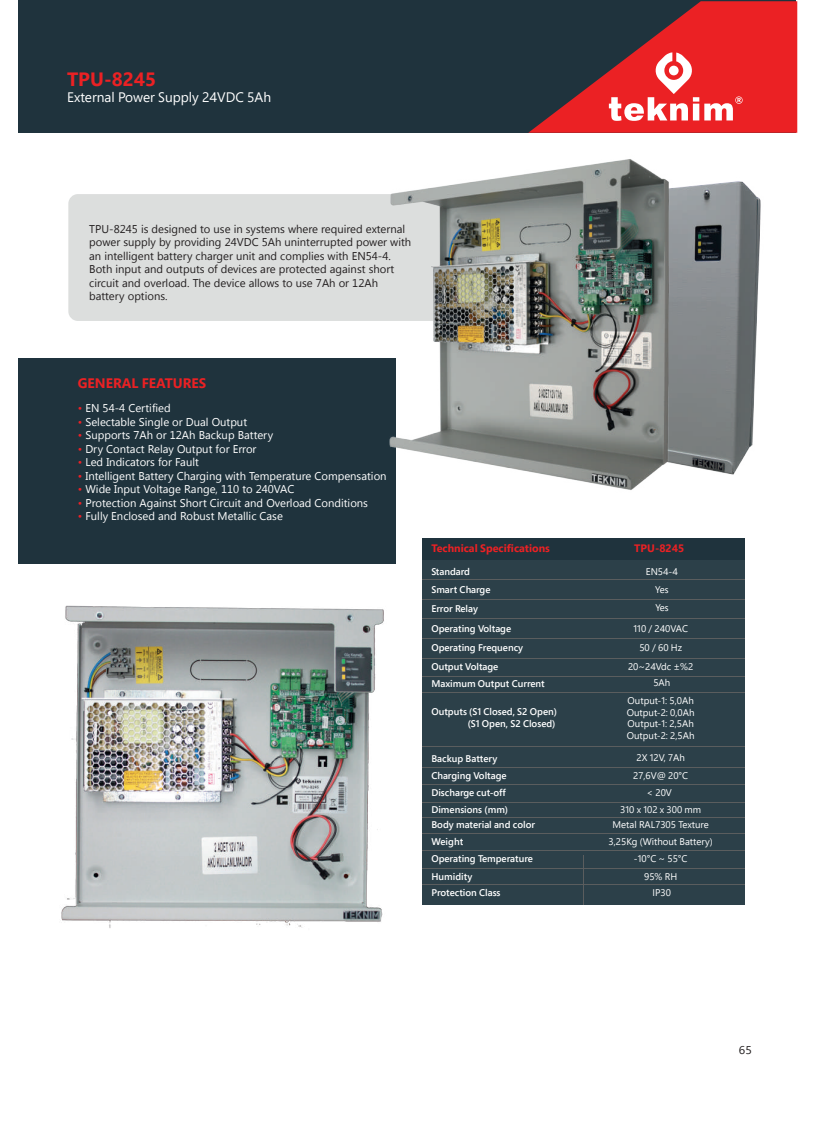
<style>
.page{position:relative;width:815px;height:1124px;background:#fff}
.page>*{position:absolute;margin:0;border:0;box-sizing:border-box;transform-origin:0 0}
.t1{font:700 19.25px "Segoe Pro";color:#eb2124}
.t2{font:13.75px "Segoe Pro";color:#fff}
.t3{font:700 13.75px "Segoe Pro";color:#eb2124}
.t4{font:11.25px "Segoe UI";color:#fff}
.t5{font:11.25px/13.5px "Segoe UI";color:#231f20}
.t6{font:11.25px "Segoe Pro";color:#231f20;scale:1.06 1}
.t7{font:700 10.75px "Segoe Pro";color:#eb2124}
.t8{font:600 9.75px/18.6px "Segoe Pro";color:#fff}
.t9{font:9.75px/11.6px "Segoe Pro";color:#fff;text-align:center}
.s1{color:#eb2127}
</style>
<div class="page">
<div style="left:18px;top:0;width:778px;height:133px;background:#1f333d"></div>
<svg style="left:528px;top:1px;width:269px;height:132px"></svg>
<div style="left:669px;top:66px;width:10px;height:9px;background:#fff;border-radius:50%"></div>
<div style="left:422px;top:538px;width:322px;height:366px;background:#2c4049"></div>
<div style="left:422px;top:537px;width:322px;height:22px;background:#1f333d"></div>
<div style="left:68px;top:194px;width:681px;height:127px;background:#dcdedd;border-radius:10px"></div>
<div style="left:18px;top:358px;width:378px;height:205px;background:#1f333d"></div>
<img style="left:676px;top:181px;width:85px;height:294px">
<img style="left:389px;top:159px;width:287px;height:331px">
<img style="left:61px;top:605px;width:323px;height:323px">
<h1 class="t1" style="left:67px;top:66px;width:91px">TPU-8245</h1>
<p class="t2" style="left:67px;top:87px;width:206px">External Power Supply 24VDC 5Ah</p>
<p class="t5" style="left:89px;top:221px;width:323px">TPU-8245 is designed to use in systems where required external power supply by providing 24VDC 5Ah uninterrupted power with an intelligent battery charger unit and complies with EN54-4.<br>Both input and outputs of devices are protected against short circuit and overload. The device allows to use 7Ah or 12Ah battery options.</p>
<p class="t3" style="left:78px;top:373px;width:130px">GENERAL FEATURES</p>
<p class="t4" style="left:78px;top:400px;width:94px"><span class="s1">•</span> EN 54-4 Certified</p>
<p class="t4" style="left:78px;top:414px;width:171px"><span class="s1">•</span> Selectable Single or Dual Output</p>
<p class="t4" style="left:78px;top:427px;width:197px"><span class="s1">•</span> Supports 7Ah or 12Ah Backup Battery</p>
<p class="t4" style="left:78px;top:441px;width:180px"><span class="s1">•</span> Dry Contact Relay Output for Error</p>
<p class="t4" style="left:78px;top:454px;width:123px"><span class="s1">•</span> Led Indicators for Fault</p>
<p class="t4" style="left:78px;top:468px;width:310px"><span class="s1">•</span> Intelligent Battery Charging with Temperature Compensation</p>
<p class="t4" style="left:78px;top:481px;width:218px"><span class="s1">•</span> Wide Input Voltage Range, 110 to 240VAC</p>
<p class="t4" style="left:78px;top:495px;width:292px"><span class="s1">•</span> Protection Against Short Circuit and Overload Conditions</p>
<p class="t4" style="left:78px;top:508px;width:207px"><span class="s1">•</span> Fully Enclosed and Robust Metallic Case</p>
<p class="t7" style="left:431px;top:540px;width:120px">Technical Specifications</p>
<p class="t7" style="left:634px;top:540px;width:51px">TPU-8245</p>
<p class="t8" style="left:431px;top:561px;width:40px">Standard</p>
<p class="t9" style="left:646px;top:561px;width:34px;line-height:18.1px">EN54-4<br>Yes<br>Yes</p>
<p class="t8" style="left:431px;top:580px;width:61px">Smart Charge<br>Error Relay</p>
<p class="t8" style="left:431px;top:619px;width:93px">Operating Voltage<br>Operating Frequency</p>
<p class="t8" style="left:431px;top:657px;width:115px;line-height:16.9px">Output Voltage<br>Maximum Output Current</p>
<p class="t8" style="left:431px;top:705px;width:127px;line-height:11.6px;text-align:right">Outputs (S1 Closed, S2 Open) (S1 Open, S2 Closed)</p>
<p class="t8" style="left:431px;top:748px;width:68px">Backup Battery</p>
<p class="t8" style="left:431px;top:765px;width:77px">Charging Voltage</p>
<p class="t8" style="left:431px;top:783px;width:76px">Discharge cut-off</p>
<p class="t9" style="left:633px;top:619px;width:56px;line-height:18.8px">110 / 240VAC<br>50 / 60 Hz</p>
<p class="t9" style="left:628px;top:658px;width:67px;line-height:16.4px">20~24Vdc ±%2<br>5Ah</p>
<p class="t9" style="left:627px;top:694px;width:69px;text-align:justify">Output-1: 5,0Ah Output-2: 0,0Ah Output-1: 2,5Ah Output-2: 2,5Ah</p>
<p class="t9" style="left:633px;top:748px;width:57px;line-height:17.6px">2X 12V, 7Ah<br>27,6V@ 20°C</p>
<p class="t9" style="left:647px;top:786px;width:27px">&lt; 20V</p>
<p class="t8" style="left:431px;top:800px;width:78px">Dimensions (mm)</p>
<p class="t9" style="left:620px;top:803px;width:83px">310 x 102 x 300 mm</p>
<p class="t8" style="left:431px;top:815px;width:105px">Body material and color</p>
<p class="t9" style="left:613px;top:818px;width:98px">Metal RAL7305 Texture</p>
<p class="t8" style="left:431px;top:832px;width:33px">Weight</p>
<p class="t9" style="left:609px;top:835px;width:106px">3,25Kg (Without Battery)</p>
<p class="t8" style="left:431px;top:849px;width:103px">Operating Temperature</p>
<p class="t9" style="left:634px;top:852px;width:55px">-10°C ~ 55°C</p>
<p class="t8" style="left:431px;top:866px;width:42px">Humidity</p>
<p class="t9" style="left:644px;top:870px;width:35px">95% RH</p>
<p class="t8" style="left:431px;top:882px;width:71px">Protection Class</p>
<p class="t9" style="left:653px;top:885px;width:20px">IP30</p>
<p class="t6" style="left:739px;top:1041px;width:14px">65</p>
</div>
